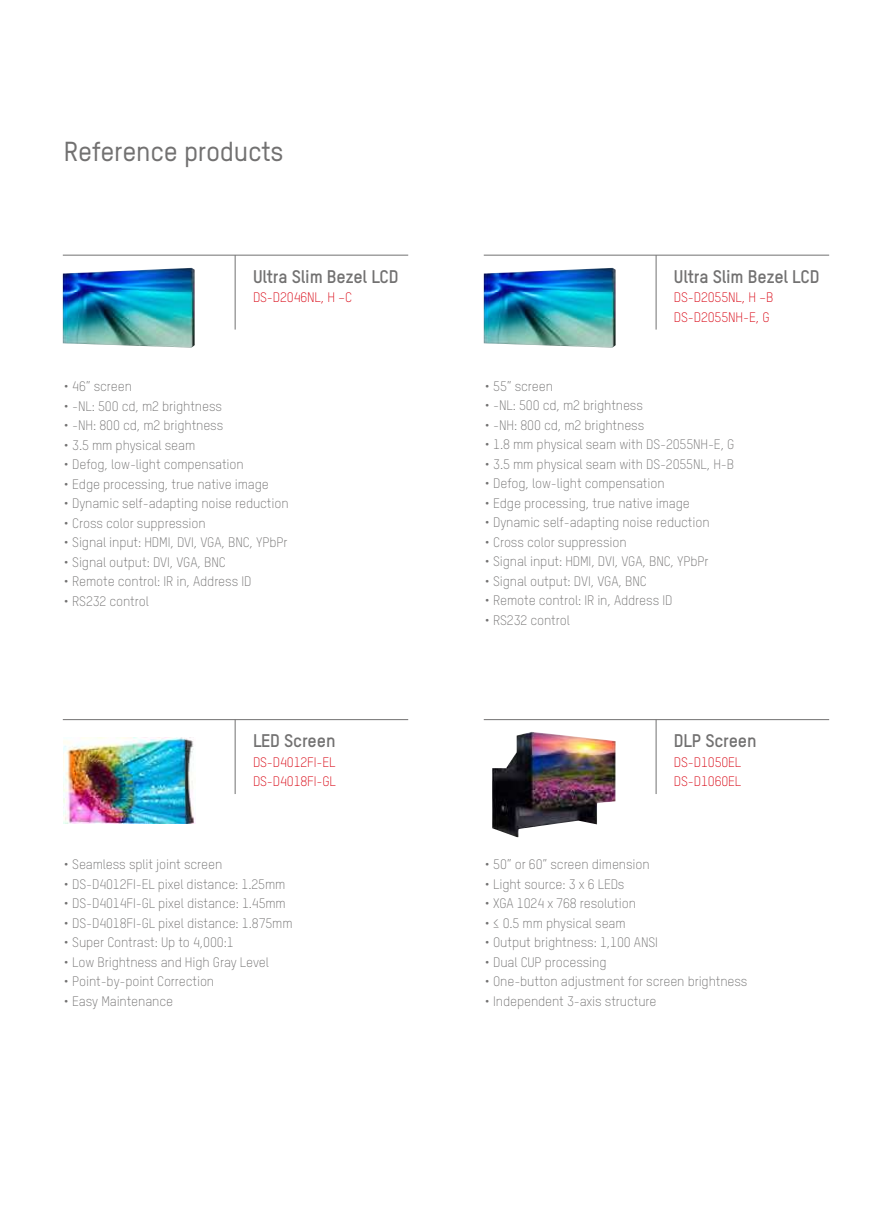
<style>
.page{position:relative;width:893px;height:1212px;background:#fff}
.page>*{position:absolute;margin:0;border:0;box-sizing:border-box;transform-origin:0 0}
.t1{font:500 27px "TSTARPRO";letter-spacing:-.01em;color:#727171}
.t2{font:700 18px "TSTARPRO";letter-spacing:-.01em;color:#727171}
.t3{font:300 13.5px "TSTARPRO";letter-spacing:-.01em;color:#727171}
.t4{font:300 13.5px/19.5px "TSTARPRO";letter-spacing:-.01em;color:#d8000f}
</style>
<div class="page">
<img style="left:63px;top:268px;width:132px;height:80px">
<img style="left:484px;top:268px;width:132px;height:80px">
<hr style="left:63px;top:255px;width:345px;height:1px;background:#727171">
<hr style="left:235px;top:255px;width:1px;height:75px;background:#727171">
<hr style="left:63px;top:719px;width:345px;height:1px;background:#727171">
<hr style="left:235px;top:720px;width:1px;height:74px;background:#727171">
<hr style="left:484px;top:255px;width:345px;height:1px;background:#727171">
<hr style="left:656px;top:255px;width:1px;height:75px;background:#727171">
<hr style="left:484px;top:719px;width:345px;height:1px;background:#727171">
<hr style="left:656px;top:720px;width:1px;height:74px;background:#727171">
<img style="left:64px;top:737px;width:132px;height:86px">
<img style="left:492px;top:732px;width:124px;height:105px">
<h1 class="t1" style="left:64px;top:140px;width:221px">Reference products</h1>
<h2 class="t2" style="left:253px;top:270px;width:147px">Ultra Slim Bezel LCD</h2>
<p class="t4" style="left:253px;top:289px;width:101px">DS-D2046NL, H –C</p>
<h2 class="t2" style="left:674px;top:270px;width:147px">Ultra Slim Bezel LCD</h2>
<p class="t4" style="left:674px;top:289px;width:101px">DS-D2055NL, H –B<br>DS-D2055NH-E, G</p>
<p class="t3" style="left:64px;top:380px;width:70px">• 46” screen</p>
<p class="t3" style="left:64px;top:400px;width:160px">• -NL: 500 cd, m2 brightness</p>
<p class="t3" style="left:64px;top:419px;width:161px">• -NH: 800 cd, m2 brightness</p>
<p class="t3" style="left:64px;top:439px;width:133px">• 3.5 mm physical seam</p>
<p class="t3" style="left:64px;top:458px;width:181px">• Defog, low-light compensation</p>
<p class="t3" style="left:64px;top:478px;width:207px">• Edge processing, true native image</p>
<p class="t3" style="left:64px;top:497px;width:226px">• Dynamic self-adapting noise reduction</p>
<p class="t3" style="left:64px;top:517px;width:143px">• Cross color suppression</p>
<p class="t3" style="left:64px;top:536px;width:225px">• Signal input: HDMI, DVI, VGA, BNC, YPbPr</p>
<p class="t3" style="left:64px;top:556px;width:163px">• Signal output: DVI, VGA, BNC</p>
<p class="t3" style="left:64px;top:575px;width:189px">• Remote control: IR in, Address ID</p>
<p class="t3" style="left:64px;top:595px;width:87px">• RS232 control</p>
<p class="t3" style="left:485px;top:380px;width:70px">• 55” screen</p>
<p class="t3" style="left:485px;top:400px;width:160px">• -NL: 500 cd, m2 brightness</p>
<p class="t3" style="left:485px;top:419px;width:161px">• -NH: 800 cd, m2 brightness</p>
<p class="t3" style="left:485px;top:439px;width:251px">• 1.8 mm physical seam with DS-2055NH-E, G</p>
<p class="t3" style="left:485px;top:458px;width:251px">• 3.5 mm physical seam with DS-2055NL, H-B</p>
<p class="t3" style="left:485px;top:478px;width:181px">• Defog, low-light compensation</p>
<p class="t3" style="left:485px;top:497px;width:207px">• Edge processing, true native image</p>
<p class="t3" style="left:485px;top:517px;width:226px">• Dynamic self-adapting noise reduction</p>
<p class="t3" style="left:485px;top:536px;width:143px">• Cross color suppression</p>
<p class="t3" style="left:485px;top:556px;width:225px">• Signal input: HDMI, DVI, VGA, BNC, YPbPr</p>
<p class="t3" style="left:485px;top:575px;width:163px">• Signal output: DVI, VGA, BNC</p>
<p class="t3" style="left:485px;top:595px;width:189px">• Remote control: IR in, Address ID</p>
<p class="t3" style="left:485px;top:614px;width:87px">• RS232 control</p>
<h2 class="t2" style="left:253px;top:734px;width:84px">LED Screen</h2>
<p class="t4" style="left:253px;top:753px;width:84px">DS-D4012FI-EL<br>DS-D4018FI-GL</p>
<h2 class="t2" style="left:674px;top:734px;width:84px">DLP Screen</h2>
<p class="t4" style="left:674px;top:753px;width:69px">DS-D1050EL<br>DS-D1060EL</p>
<p class="t3" style="left:64px;top:858px;width:160px">• Seamless split joint screen</p>
<p class="t3" style="left:64px;top:878px;width:223px">• DS-D4012FI-EL pixel distance: 1.25mm</p>
<p class="t3" style="left:64px;top:897px;width:224px">• DS-D4014FI-GL pixel distance: 1.45mm</p>
<p class="t3" style="left:64px;top:917px;width:230px">• DS-D4018FI-GL pixel distance: 1.875mm</p>
<p class="t3" style="left:64px;top:936px;width:172px">• Super Contrast: Up to 4,000:1</p>
<p class="t3" style="left:64px;top:956px;width:207px">• Low Brightness and High Gray Level</p>
<p class="t3" style="left:64px;top:975px;width:152px">• Point-by-point Correction</p>
<p class="t3" style="left:64px;top:995px;width:111px">• Easy Maintenance</p>
<p class="t3" style="left:485px;top:858px;width:166px">• 50” or 60” screen dimension</p>
<p class="t3" style="left:485px;top:878px;width:141px">• Light source: 3 x 6 LEDs</p>
<p class="t3" style="left:485px;top:897px;width:153px">• XGA 1024 x 768 resolution</p>
<p class="t3" style="left:485px;top:917px;width:142px">• ≤ 0.5 mm physical seam</p>
<p class="t3" style="left:485px;top:936px;width:175px">• Output brightness: 1,100 ANSI</p>
<p class="t3" style="left:485px;top:956px;width:123px">• Dual CUP processing</p>
<p class="t3" style="left:485px;top:975px;width:264px">• One-button adjustment for screen brightness</p>
<p class="t3" style="left:485px;top:995px;width:173px">• Independent 3-axis structure</p>
</div>
